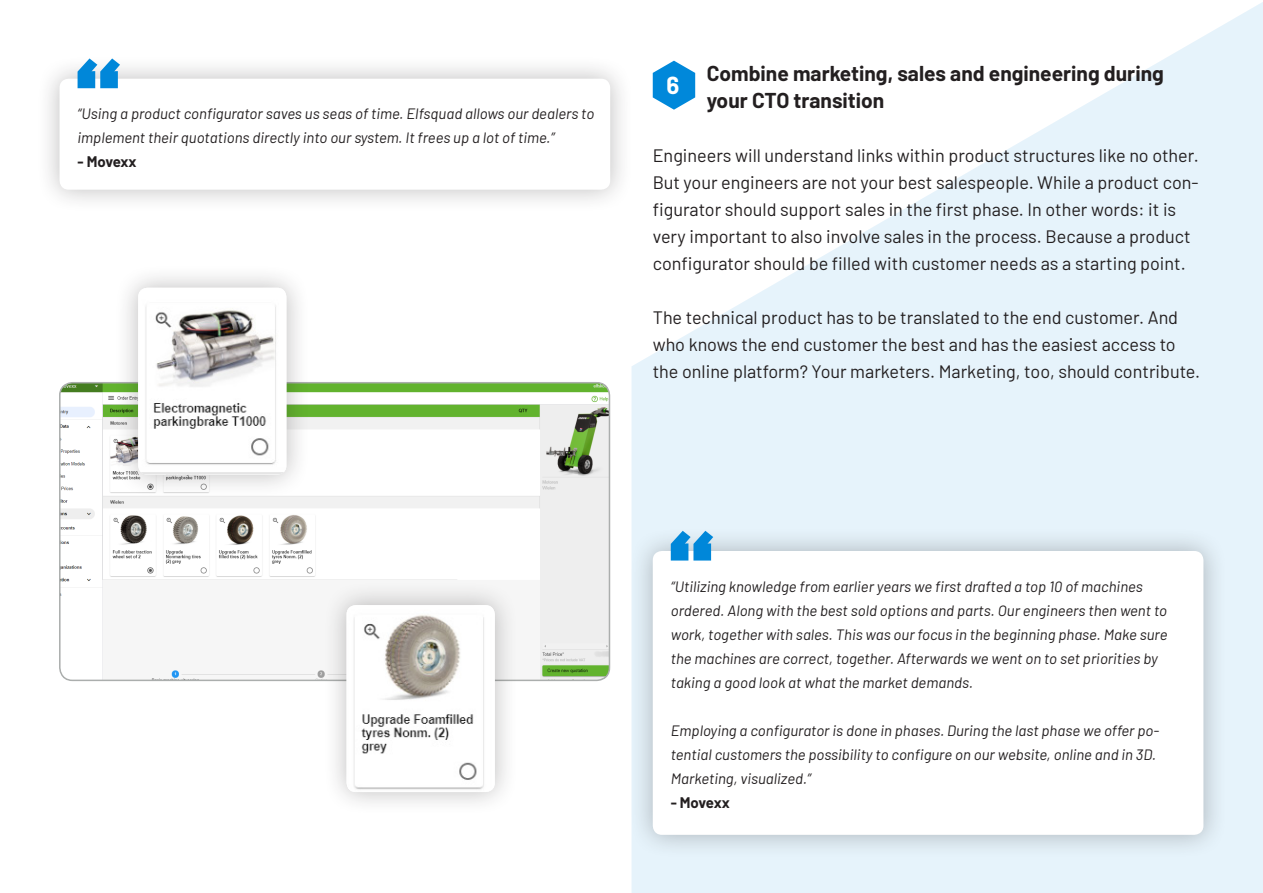
<style>
.page{position:relative;width:1263px;height:893px;background:#fff}
.page>*{position:absolute;margin:0;border:0;box-sizing:border-box;transform-origin:0 0}
.Heading1{font:700 24px "Barlow";color:#fff}
.Heading2{font:700 21px/27px "Barlow";color:#231f20}
.t1{font:18px/27px "Barlow";color:#231f20}
.t2{font:italic 15px/24px "Barlow";color:#231f20}
.t3{font:700 15px "Barlow";letter-spacing:-.025em;color:#231f20}
</style>
<div class="page">
<svg style="left:631px;top:2px;width:632px;height:891px;fill:#e6f3fb"></svg>
<div style="left:36px;top:55px;width:598px;height:158px;background:#231f20;opacity:.3"></div>
<div style="left:60px;top:79px;width:550px;height:111px;background:#fff;border-radius:9px"></div>
<svg style="left:78px;top:58px;width:42px;height:30px"></svg>
<img style="left:60px;top:383px;width:549px;height:297px">
<div style="left:59px;top:382px;width:551px;height:299px;border:2px solid #abaead;border-radius:13px"></div>
<div style="left:114px;top:264px;width:196px;height:235px;background:#231f20;opacity:.3"></div>
<img style="left:138px;top:288px;width:148px;height:187px">
<svg style="left:653px;top:61px;width:42px;height:49px"></svg>
<div style="left:629px;top:527px;width:598px;height:332px;background:#231f20;opacity:.3"></div>
<div style="left:653px;top:551px;width:550px;height:284px;background:#fff;border-radius:9px"></div>
<svg style="left:671px;top:531px;width:42px;height:30px"></svg>
<div style="left:323px;top:581px;width:196px;height:235px;background:#231f20;opacity:.3"></div>
<img style="left:347px;top:605px;width:148px;height:187px">
<p class="t2" style="left:78px;top:101px;width:518px">“Using a product configurator saves us seas of time. Elfsquad allows our dealers to implement their quotations directly into our system. It frees up a lot of time.”</p>
<p class="t3" style="left:78px;top:151px;width:61px">- Movexx</p>
<p class="Heading2" style="left:707px;top:58px;width:459px">Combine marketing, sales and engineering during your CTO transition</p>
<p class="t1" style="left:653px;top:140px;width:547px">Engineers will understand links within product structures like no other.<br>But your engineers are not your best salespeople. While a product con&shy;figurator should support sales in the first phase. In other words: it is very important to also involve sales in the process. Because a product configurator should be filled with customer needs as a starting point.</p>
<p class="t1" style="left:653px;top:302px;width:549px">The technical product has to be translated to the end customer. And who knows the end customer the best and has the easiest access to the online platform? Your marketers. Marketing, too, should contribute.</p>
<p class="Heading1" style="left:666px;top:68px;width:14px">6</p>
<p class="t2" style="left:671px;top:573px;width:498px">“Utilizing knowledge from earlier years we first drafted a top 10 of machines ordered. Along with the best sold options and parts. Our engineers then went to work, together with sales. This was our focus in the beginning phase. Make sure the machines are correct, together. Afterwards we went on to set priorities by taking a good look at what the market demands.</p>
<p class="t2" style="left:671px;top:717px;width:490px">Employing a configurator is done in phases. During the last phase we offer po&shy;tential customers the possibility to configure on our website, online and in 3D.<br>Marketing, visualized.”</p>
<p class="t3" style="left:671px;top:791px;width:61px">- Movexx</p>
</div>
